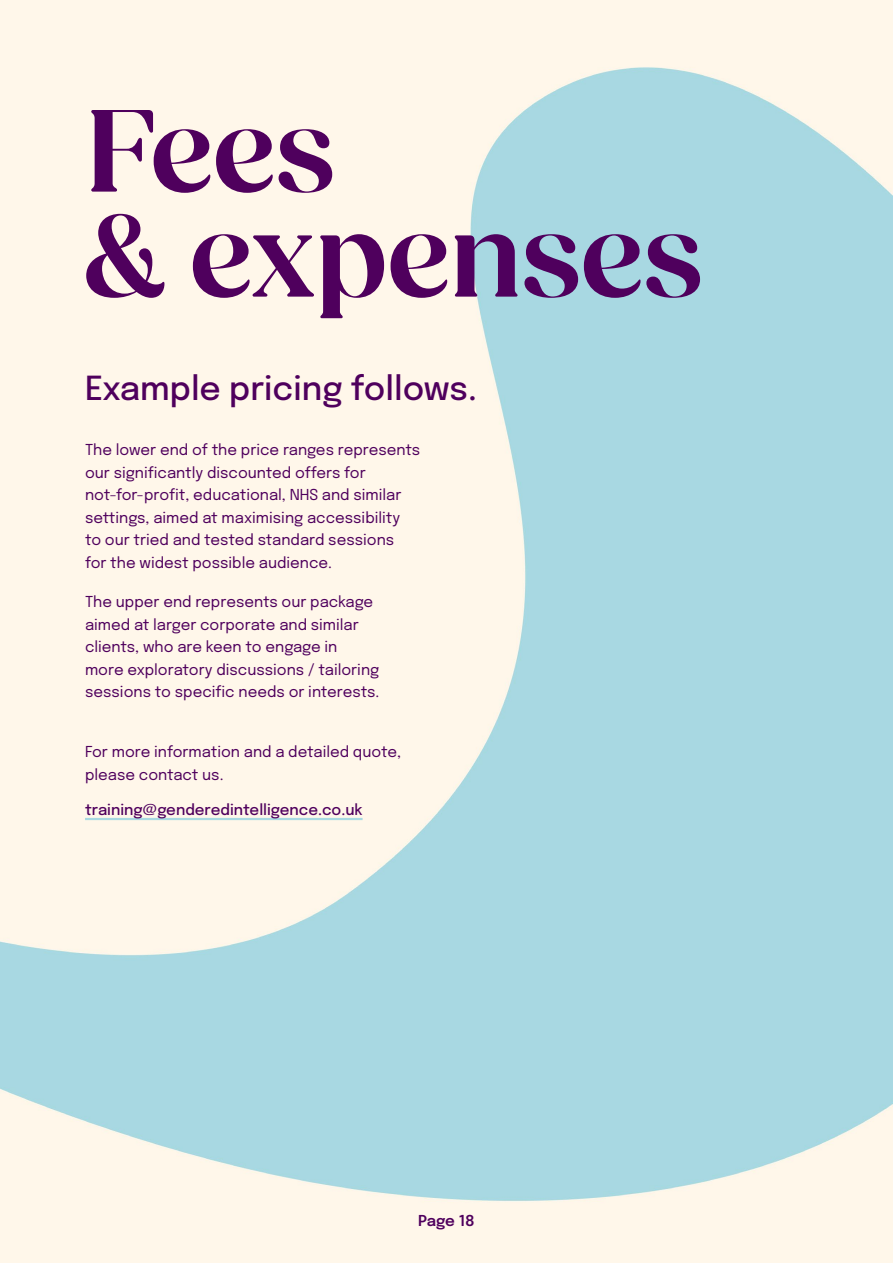
<style>
.page{position:relative;width:893px;height:1263px;background:#fff}
.page>*{position:absolute;margin:0;border:0;box-sizing:border-box;transform-origin:0 0}
.t1{font:600 120px/105px "Fields Display";color:#4f005d}
.t2{font:500 33px "Epilogue";color:#4f005d}
.t3{font:15px/22.5px "Epilogue";color:#4f005d}
.t4{font:500 15px "Epilogue";color:#4f005d}
.t5{font:600 15px "Epilogue";letter-spacing:-.01em;color:#4f005d}
</style>
<div class="page">
<hr style="left:85px;top:818px;width:278px;height:2px;background:#a8d9e2">
<h1 class="t1" style="left:84px;top:102px;width:620px">Fees<br>&amp; expenses</h1>
<h2 class="t2" style="left:85px;top:365px;width:393px">Example pricing follows.</h2>
<p class="t3" style="left:85px;top:437px;width:337px">The lower end of the price ranges represents our significantly discounted offers for not-for-profit, educational, NHS and similar settings, aimed at maximising accessibility<br>to our tried and tested standard sessions<br>for the widest possible audience.</p>
<p class="t3" style="left:85px;top:589px;width:296px">The upper end represents our package aimed at larger corporate and similar clients, who are keen to engage in more exploratory discussions / tailoring sessions to specific needs or interests.</p>
<p class="t3" style="left:85px;top:740px;width:318px">For more information and a detailed quote, please contact us.</p>
<p class="t4" style="left:85px;top:798px;width:279px">training@genderedintelligence.co.uk</p>
<p class="t5" style="left:418px;top:1210px;width:58px">Page 18</p>
</div>
